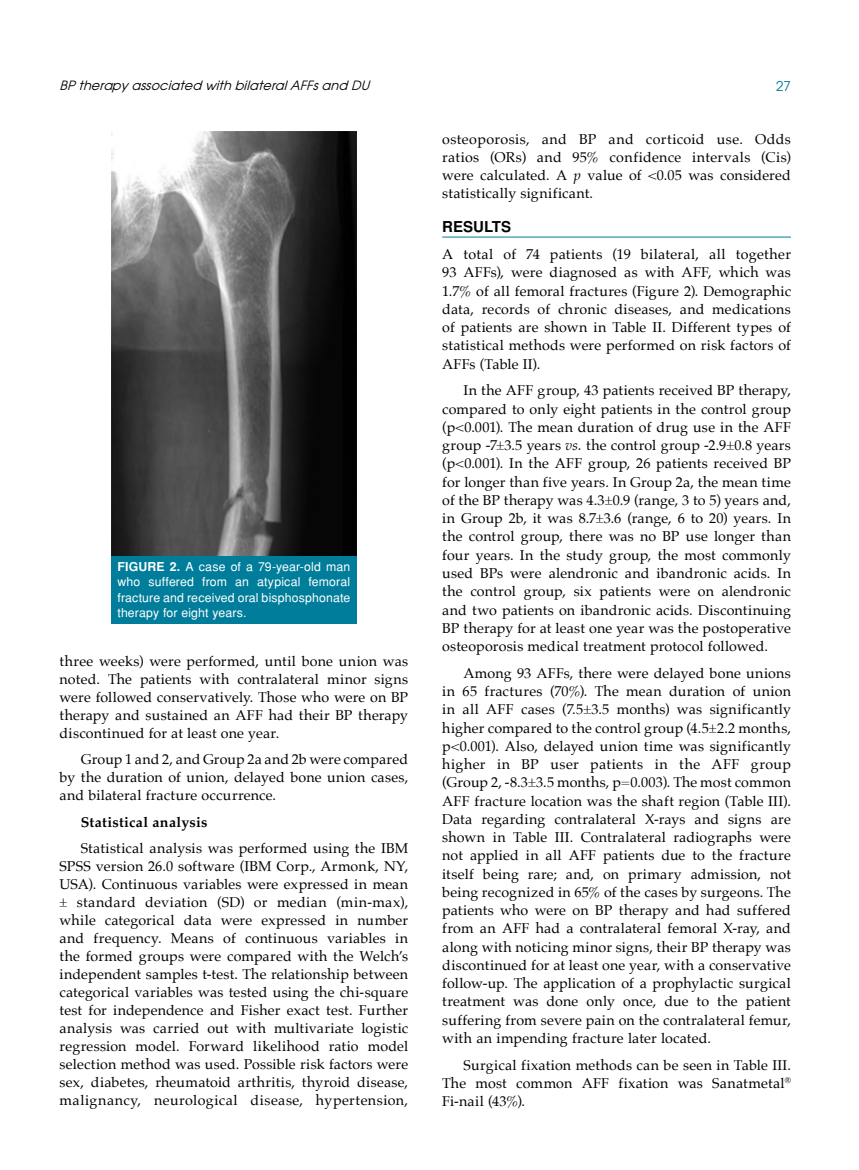
<style>
.page{position:relative;width:859px;height:1170px;background:#fff}
.page>*{position:absolute;margin:0;border:0;box-sizing:border-box;transform-origin:0 0}
.t1{font:700 15px "Helvetica Tr";letter-spacing:.005em;color:#000}
.t2{font:14.25px/18.3px "Palatino";letter-spacing:.015em;color:#000;text-align:justify}
.t3{font:700 14.25px "Palatino";letter-spacing:.025em;color:#000}
.t4{font:13.5px "Avant Garde Tr";color:#007d9a}
.t5{font:italic 12.75px "Avant Garde Tr";color:#000}
.t6{font:12.3px/15.3px "Helvetica Normal Tr";letter-spacing:.01em;color:#fff;text-align:justify}
.s1{font-family:"Helvetica Tr";font-weight:700}
.s2{font-style:italic}
</style>
<div class="page">
<hr style="left:442px;top:237px;width:349px;height:1px;background:#007d9a">
<img style="left:111px;top:132px;width:246px;height:423px">
<div style="left:111px;top:555px;width:246px;height:68px;background:#007d9a"></div>
<p class="t5" style="left:60px;top:78px;width:315px">BP therapyassociated with bilateralAFFsand DU</p>
<p class="t4" style="left:776px;top:77px;width:16px">27</p>
<p class="t6" style="left:117px;top:559px;width:234px"><span class="s1">FIGURE 2.</span> A case of a 79-year-old man who suffered from an atypical femoral fracture and received oral bisphosphonate therapy for eight years.</p>
<p class="t2" style="left:60px;top:651px;width:350px">three weeks) were performed, until bone union was noted. The patients with contralateral minor signs were followed conservatively. Those who were on BP therapy and sustained an AFF had their BP therapy discontinued for at least one year.</p>
<p class="t2" style="left:60px;top:750px;width:350px;text-indent:21px">Group 1 and 2, and Group 2a and 2b were compared by the duration of union, delayed bone union cases, and bilateral fracture occurrence.</p>
<p class="t3" style="left:81px;top:809px;width:128px">Statistical analysis</p>
<p class="t2" style="left:60px;top:839px;width:350px;text-indent:21px">Statistical analysis was performed using the IBM SPSS version 26.0 software (IBM Corp., Armonk, NY, USA). Continuous variables were expressed in mean ± standard deviation (SD) or median (min-max), while categorical data were expressed in number and frequency. Means of continuous variables in the formed groups were compared with the Welch’s independent samples t-test. The relationship between categorical variables was tested using the chi-square test for independence and Fisher exact test. Further analysis was carried out with multivariate logistic regression model. Forward likelihood ratio model selection method was used. Possible risk factors were sex, diabetes, rheumatoid arthritis, thyroid disease, malignancy, neurological disease, hypertension,</p>
<p class="t2" style="left:442px;top:129px;width:350px">osteoporosis, and BP and corticoid use. Odds ratios (ORs) and 95% confidence intervals (Cis) were calculated. A <span class="s2">p</span> value of &lt;0.05 was considered statistically significant.</p>
<p class="t1" style="left:442px;top:218px;width:71px">RESULTS</p>
<p class="t2" style="left:442px;top:245px;width:350px">A total of 74 patients (19 bilateral, all together 93 AFFs), were diagnosed as with AFF, which was 1.7% of all femoral fractures (Figure 2). Demographic data, records of chronic diseases, and medications of patients are shown in Table II. Different types of statistical methods were performed on risk factors of AFFs (Table II).</p>
<p class="t2" style="left:442px;top:381px;width:350px;text-indent:21px">In the AFF group, 43 patients received BP therapy, compared to only eight patients in the control group (p&lt;0.001). The mean duration of drug use in the AFF group -7±3.5 years <span class="s2">vs.</span> the control group -2.9±0.8 years (p&lt;0.001). In the AFF group, 26 patients received BP for longer than five years. In Group 2a, the mean time of the BP therapy was 4.3±0.9 (range, 3 to 5) years and, in Group 2b, it was 8.7±3.6 (range, 6 to 20) years. In the control group, there was no BP use longer than four years. In the study group, the most commonly used BPs were alendronic and ibandronic acids. In the control group, six patients were on alendronic and two patients on ibandronic acids. Discontinuing BP therapy for at least one year was the postoperative osteoporosis medical treatment protocol followed.</p>
<p class="t2" style="left:442px;top:663px;width:350px;text-indent:21px">Among 93 AFFs, there were delayed bone unions in 65 fractures (70%). The mean duration of union in all AFF cases (7.5±3.5 months) was significantly higher compared to the control group (4.5±2.2 months, p&lt;0.001). Also, delayed union time was significantly higher in BP user patients in the AFF group (Group 2, -8.3±3.5 months, p=0.003). The most common AFF fracture location was the shaft region (Table III).<br>Data regarding contralateral X-rays and signs are shown in Table III. Contralateral radiographs were not applied in all AFF patients due to the fracture itself being rare; and, on primary admission, not being recognized in 65% of the cases by surgeons. The patients who were on BP therapy and had suffered from an AFF had a contralateral femoral X-ray, and along with noticing minor signs, their BP therapy was discontinued for at least one year, with a conservative follow-up. The application of a prophylactic surgical treatment was done only once, due to the patient suffering from severe pain on the contralateral femur, with an impending fracture later located.</p>
<p class="t2" style="left:442px;top:1055px;width:350px;text-indent:21px">Surgical fixation methods can be seen in Table III.<br>The most common AFF fixation was Sanatmetal<sup>® </sup>Fi-nail (43%).</p>
</div>
